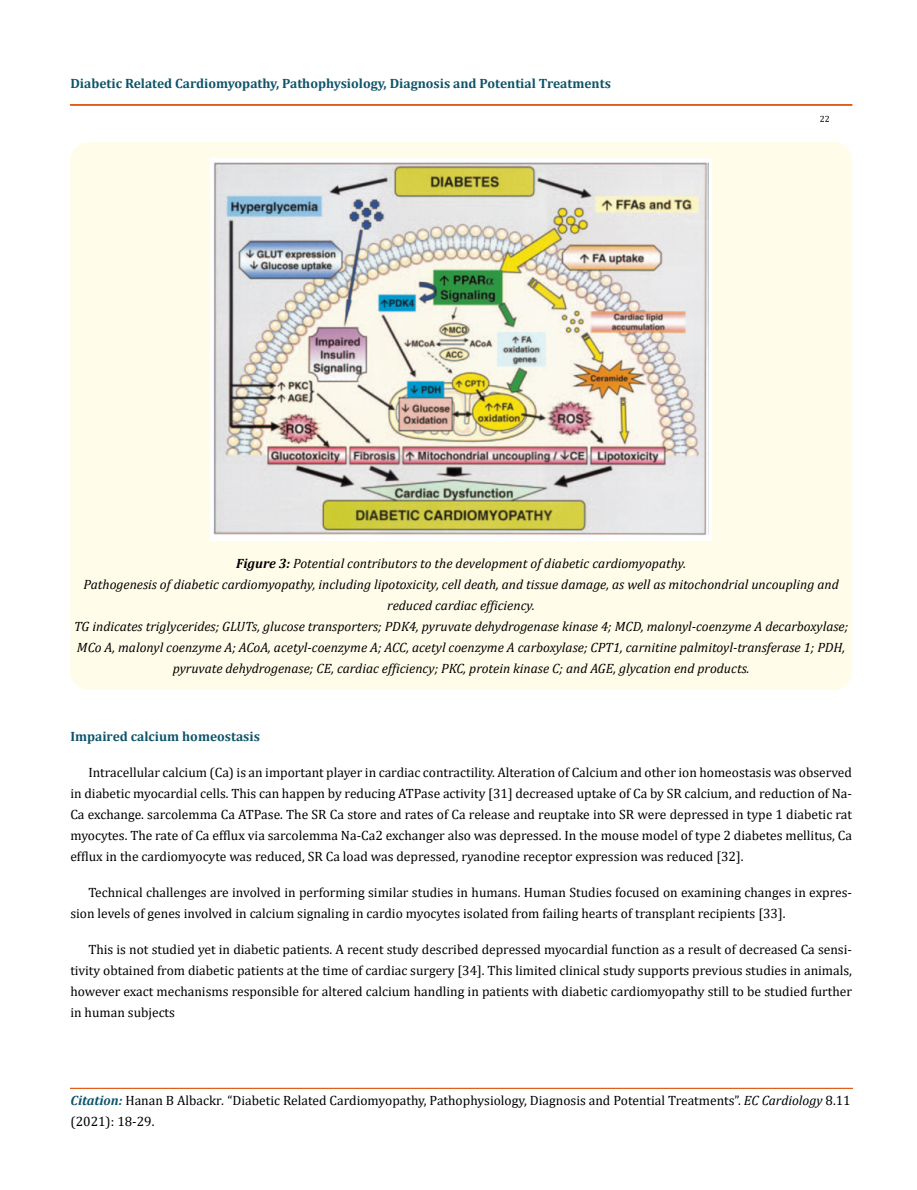
<style>
.page{position:relative;width:917px;height:1190px;background:#fff}
.page>*{position:absolute;margin:0;border:0;box-sizing:border-box;transform-origin:0 0}
.t1{font:13.5px/21px "Cambria";color:#000}
.t2{font:italic 13.5px/21px "Cambria";color:#000;text-align:center}
.t3{font:700 13.5px "Cambria";color:#0e546a}
.t4{font:9px "Cambria";color:#000}
.s1{font-weight:700}
.s2{font-weight:700;font-style:italic;color:#0e546a}
.s3{font-style:italic}
</style>
<div class="page">
<div style="left:70px;top:105px;width:782px;height:1px;border:1px solid #e05d1a"></div>
<div style="left:70px;top:1088px;width:782px;height:1px;border:1px solid #e05d1a"></div>
<div style="left:70px;top:142px;width:781px;height:548px;background:#fffde9;border-radius:18px"></div>
<img style="left:211px;top:159px;width:500px;height:382px">
<p class="t3" style="left:70px;top:74px;width:542px">Diabetic Related Cardiomyopathy, Pathophysiology, Diagnosis and Potential Treatments</p>
<p class="t4" style="left:819px;top:114px;width:11px">22</p>
<p class="t2" style="left:74px;top:552px;width:775px"><span class="s1">Figure 3:</span> Potential contributors to the development of diabetic cardiomyopathy.<br>Pathogenesis of diabetic cardiomyopathy, including lipotoxicity, cell death, and tissue damage, as well as mitochondrial uncoupling and reduced cardiac efficiency.<br>TG indicates triglycerides; GLUTs, glucose transporters; PDK4, pyruvate dehydrogenase kinase 4; MCD, malonyl-coenzyme A decarboxylase; MCo A, malonyl coenzyme A; ACoA, acetyl-coenzyme A; ACC, acetyl coenzyme A carboxylase; CPT1, carnitine palmitoyl-transferase 1; PDH, pyruvate dehydrogenase; CE, cardiac efficiency; PKC, protein kinase C; and AGE, glycation end products.</p>
<p class="t3" style="left:70px;top:726px;width:191px">Impaired calcium homeostasis</p>
<p class="t1" style="left:70px;top:761px;width:783px;text-align:justify;text-indent:18px">Intracellular calcium (Ca) is an important player in cardiac contractility. Alteration of Calcium and other ion homeostasis was observed in diabetic myocardial cells. This can happen by reducing ATPase activity [31] decreased uptake of Ca by SR calcium, and reduction of Na-Ca exchange. sarcolemma Ca ATPase. The SR Ca store and rates of Ca release and reuptake into SR were depressed in type 1 diabetic rat myocytes. The rate of Ca efflux via sarcolemma Na-Ca2 exchanger also was depressed. In the mouse model of type 2 diabetes mellitus, Ca efflux in the cardiomyocyte was reduced, SR Ca load was depressed, ryanodine receptor expression was reduced [32].</p>
<p class="t1" style="left:70px;top:881px;width:783px;text-indent:18px">Technical challenges are involved in performing similar studies in humans. Human Studies focused on examining changes in expres&shy;sion levels of genes involved in calcium signaling in cardio myocytes isolated from failing hearts of transplant recipients [33].</p>
<p class="t1" style="left:70px;top:938px;width:783px;text-align:justify;text-indent:18px">This is not studied yet in diabetic patients. A recent study described depressed myocardial function as a result of decreased Ca sensi&shy;tivity obtained from diabetic patients at the time of cardiac surgery [34]. This limited clinical study supports previous studies in animals, however exact mechanisms responsible for altered calcium handling in patients with diabetic cardiomyopathy still to be studied further in human subjects</p>
<p class="t1" style="left:71px;top:1089px;width:781px"><span class="s2">Citation:</span> Hanan B Albackr<span class="s3">.</span> “Diabetic Related Cardiomyopathy, Pathophysiology, Diagnosis and Potential Treatments”. <span class="s3">EC Cardiology</span> 8.11 (2021): 18-29.</p>
</div>
